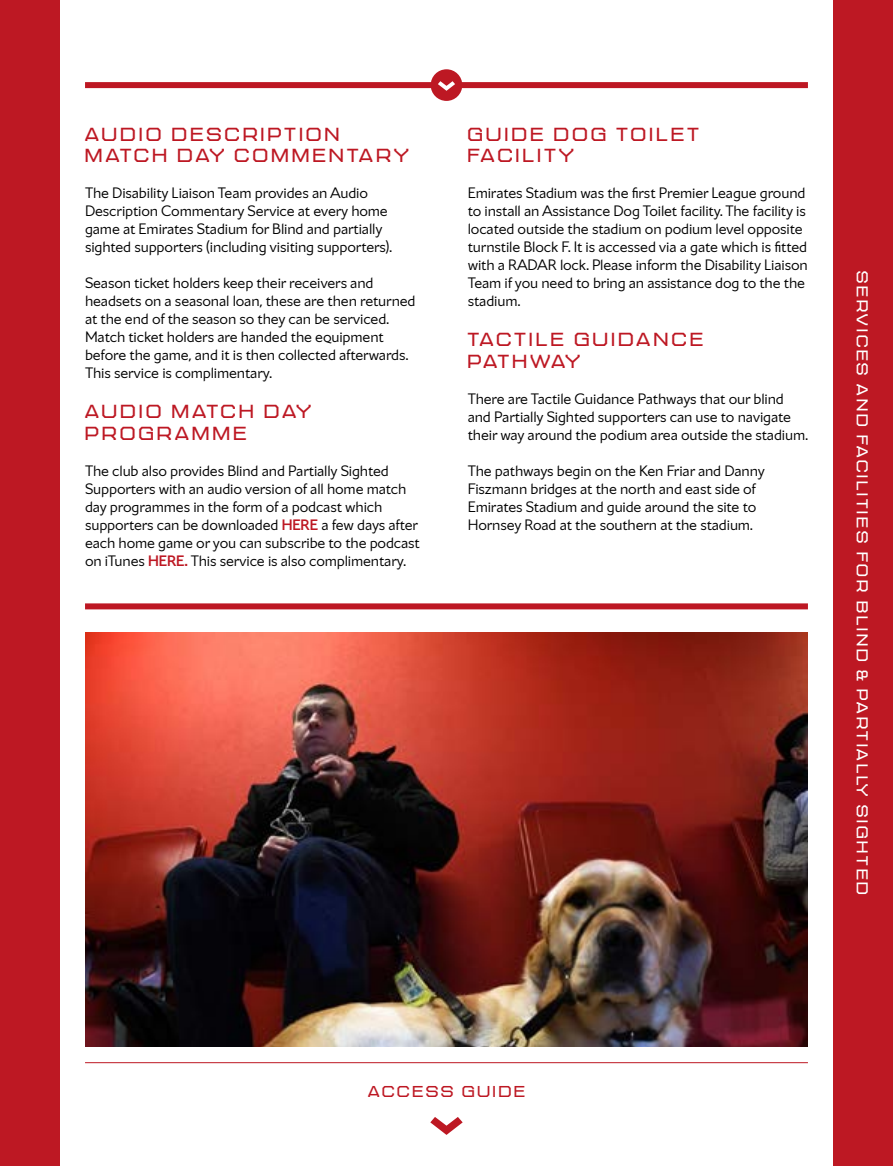
<style>
.page{position:relative;width:893px;height:1166px;background:#fff}
.page>*{position:absolute;margin:0;border:0;box-sizing:border-box;transform-origin:0 0}
.t1{font:18px/21.6px "Northbank N5";letter-spacing:.2em;color:#bd1823}
.t2{font:15px/18px "Chapman Text";letter-spacing:-.01em;color:#000}
.t3{font:15px "Northbank N5";letter-spacing:.2em;color:#fff}
.t4{font:15px "Northbank N5";letter-spacing:.2em;color:#bd1823}
.s1{font-weight:700;color:#bd1823}
</style>
<div class="page">
<hr style="left:85px;top:1062px;width:723px;height:1px;background:#bd1823">
<img style="left:85px;top:632px;width:723px;height:414px">
<div style="left:833px;top:0;width:60px;height:1165px;background:#bd1823"></div>
<div style="left:0;top:0;width:60px;height:1165px;background:#bd1823"></div>
<svg style="left:430px;top:1117px;width:33px;height:17px"></svg>
<div style="left:85px;top:82px;width:723px;height:6px;background:#bd1823"></div>
<div style="left:431px;top:69px;width:31px;height:32px;background:#bd1823;border-radius:50%"></div>
<svg style="left:438px;top:81px;width:17px;height:10px"></svg>
<div style="left:85px;top:603px;width:723px;height:6px;background:#bd1823"></div>
<p class="t1" style="left:85px;top:123px;width:325px">AUDIO DESCRIPTION<br>MATCH DAY COMMENTARY</p>
<p class="t2" style="left:85px;top:184px;width:309px">The Disability Liaison Team provides an Audio Description Commentary Service at every home game at Emirates Stadium for Blind and partially sighted supporters (including visiting supporters).</p>
<p class="t2" style="left:85px;top:274px;width:332px">Season ticket holders keep their receivers and headsets on a seasonal loan, these are then returned at the end of the season so they can be serviced.<br>Match ticket holders are handed the equipment before the game, and it is then collected afterwards.<br>This service is complimentary.</p>
<p class="t1" style="left:85px;top:400px;width:227px">AUDIO MATCH DAY<br>PROGRAMME</p>
<p class="t2" style="left:85px;top:461px;width:336px">The club also provides Blind and Partially Sighted Supporters with an audio version of all home match day programmes in the form of a podcast which supporters can be downloaded <span class="s1">HERE</span> a few days after each home game or you can subscribe to the podcast on iTunes <span class="s1">HERE.</span> This service is also complimentary.</p>
<p class="t1" style="left:468px;top:123px;width:232px">GUIDE DOG TOILET<br>FACILITY</p>
<p class="t2" style="left:468px;top:184px;width:342px">Emirates Stadium was the first Premier League ground to install an Assistance Dog Toilet facility. The facility is located outside the stadium on podium level opposite turnstile Block F. It is accessed via a gate which is fitted with a RADAR lock. Please inform the Disability Liaison Team if you need to bring an assistance dog to the the stadium.</p>
<p class="t1" style="left:468px;top:328px;width:237px">TACTILE GUIDANCE<br>PATHWAY</p>
<p class="t2" style="left:468px;top:389px;width:342px">There are Tactile Guidance Pathways that our blind and Partially Sighted supporters can use to navigate their way around the podium area outside the stadium.</p>
<p class="t2" style="left:468px;top:461px;width:299px">The pathways begin on the Ken Friar and Danny Fiszmann bridges at the north and east side of Emirates Stadium and guide around the site to Hornsey Road at the southern at the stadium.</p>
<p class="t3" style="left:870px;top:271px;width:625px;rotate:90deg">SERVICES AND FACILITIES FOR BLIND &amp; PARTIALLY SIGHTED</p>
<p class="t4" style="left:368px;top:1083px;width:158px">ACCESS GUIDE</p>
</div>
